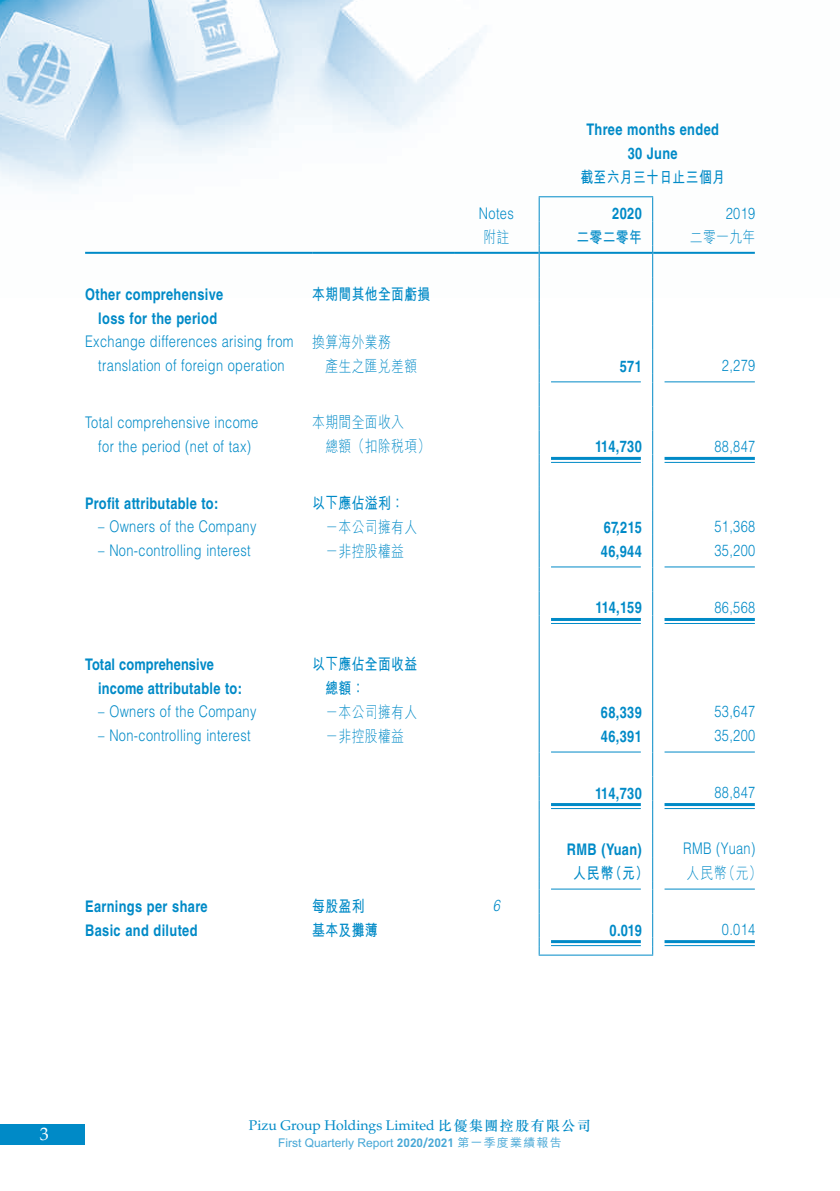
<style>
.page{position:relative;width:840px;height:1191px;background:#fff}
.page>*{position:absolute;margin:0;border:0;box-sizing:border-box;transform-origin:0 0}
.t1{font:18px "Palatino LT Std";color:#fff}
._50_Table_txt{font:300 16px "Helvetica LT Std";letter-spacing:.03em;color:#008ac7;scale:.8 1}
._50_Table_txt-2{font:700 16px "Helvetica LT Std";letter-spacing:.03em;color:#008ac7;scale:.8 1}
._50_Table_txt-3{font:300 16px "M Hei HK";letter-spacing:.03em;color:#008ac7;scale:.8 1}
._50_Table_txt-4{font:700 16px "M Hei HK";letter-spacing:.03em;color:#008ac7;scale:.8 1}
._50_Table_txt-5{font:700 16px "Helvetica LT Std";letter-spacing:.01em;color:#008ac7;scale:.8 1}
._50_Table_txt-6{font:italic 300 16px "Helvetica LT Std";color:#008ac7;scale:.8 1}
.t2{font:14px "Palatino LT Std";color:#008ac7}
.t3{font:500 12px "M Hei HK";color:#46a7d6}
.s1{font-family:"M Sung HK";font-weight:500}
.s2{font-family:"DIN Pro";font-weight:700}
</style>
<div class="page">
<img style="left:0;top:0;width:755px;height:298px">
<div style="left:0;top:1124px;width:85px;height:20px;background:#008ac7"></div>
<hr style="left:538px;top:196px;width:114px;height:1px;background:#008ac7">
<svg style="left:538px;top:197px;width:1px;height:757px"></svg>
<hr style="left:538px;top:954px;width:114px;height:1px;background:#008ac7">
<svg style="left:651px;top:197px;width:1px;height:101px"></svg>
<hr style="left:85px;top:252px;width:227px;height:2px;background:#008ac7">
<hr style="left:312px;top:252px;width:142px;height:2px;background:#008ac7">
<hr style="left:454px;top:252px;width:84px;height:2px;background:#008ac7">
<hr style="left:539px;top:252px;width:112px;height:2px;background:#008ac7">
<hr style="left:652px;top:252px;width:102px;height:2px;background:#008ac7">
<hr style="left:550px;top:381px;width:90px;height:1px;background:#008ac7">
<hr style="left:664px;top:381px;width:90px;height:1px;background:#008ac7">
<hr style="left:550px;top:457px;width:90px;height:3px;background:#008ac7">
<hr style="left:550px;top:462px;width:90px;height:1px;background:#008ac7">
<hr style="left:664px;top:457px;width:90px;height:3px;background:#008ac7">
<hr style="left:664px;top:462px;width:90px;height:1px;background:#008ac7">
<hr style="left:550px;top:566px;width:90px;height:1px;background:#008ac7">
<hr style="left:664px;top:566px;width:90px;height:1px;background:#008ac7">
<hr style="left:550px;top:618px;width:90px;height:3px;background:#008ac7">
<hr style="left:550px;top:623px;width:90px;height:1px;background:#008ac7">
<hr style="left:664px;top:618px;width:90px;height:3px;background:#008ac7">
<hr style="left:664px;top:623px;width:90px;height:1px;background:#008ac7">
<hr style="left:550px;top:751px;width:90px;height:1px;background:#008ac7">
<hr style="left:664px;top:751px;width:90px;height:1px;background:#008ac7">
<hr style="left:550px;top:803px;width:90px;height:3px;background:#008ac7">
<hr style="left:550px;top:808px;width:90px;height:1px;background:#008ac7">
<hr style="left:664px;top:803px;width:90px;height:3px;background:#008ac7">
<hr style="left:664px;top:808px;width:90px;height:1px;background:#008ac7">
<hr style="left:550px;top:888px;width:90px;height:1px;background:#008ac7">
<hr style="left:664px;top:888px;width:90px;height:1px;background:#008ac7">
<hr style="left:550px;top:940px;width:90px;height:3px;background:#008ac7">
<hr style="left:550px;top:945px;width:90px;height:1px;background:#008ac7">
<hr style="left:664px;top:940px;width:90px;height:3px;background:#008ac7">
<hr style="left:664px;top:945px;width:90px;height:1px;background:#008ac7">
<p class="_50_Table_txt-2" style="left:586px;top:120px;width:167px">Three months ended</p>
<p class="_50_Table_txt-2" style="left:627px;top:144px;width:64px">30 June</p>
<p class="_50_Table_txt-4" style="left:580px;top:166px;width:182px">截至六月三十日止三個月</p>
<p class="_50_Table_txt" style="left:478px;top:203px;width:45px">Notes</p>
<p class="_50_Table_txt-2" style="left:612px;top:204px;width:38px">2020</p>
<p class="_50_Table_txt" style="left:725px;top:203px;width:38px">2019</p>
<p class="_50_Table_txt-3" style="left:483px;top:226px;width:34px">附註</p>
<p class="_50_Table_txt-4" style="left:576px;top:226px;width:83px">二零二零年</p>
<p class="_50_Table_txt-3" style="left:689px;top:226px;width:83px">二零一九年</p>
<p class="_50_Table_txt-2" style="left:85px;top:284px;width:174px">Other comprehensive</p>
<p class="_50_Table_txt-2" style="left:98px;top:308px;width:150px">loss for the period</p>
<p class="_50_Table_txt-4" style="left:312px;top:282px;width:149px">本期間其他全面虧損</p>
<p class="_50_Table_txt" style="left:85px;top:331px;width:262px">Exchange differences arising from</p>
<p class="_50_Table_txt-3" style="left:312px;top:331px;width:100px">換算海外業務</p>
<p class="_50_Table_txt" style="left:98px;top:355px;width:234px">translation of foreign operation</p>
<p class="_50_Table_txt-3" style="left:325px;top:355px;width:116px">產生之匯兌差額</p>
<p class="_50_Table_txt-2" style="left:619px;top:356px;width:29px">571</p>
<p class="_50_Table_txt" style="left:721px;top:355px;width:43px">2,279</p>
<p class="_50_Table_txt" style="left:85px;top:412px;width:218px">Total comprehensive income</p>
<p class="_50_Table_txt-3" style="left:312px;top:411px;width:116px">本期間全面收入</p>
<p class="_50_Table_txt" style="left:98px;top:436px;width:192px">for the period (net of tax)</p>
<p class="_50_Table_txt-3" style="left:325px;top:435px;width:133px">總額（扣除稅項(</p>
<p class="_50_Table_txt-2" style="left:594px;top:437px;width:60px">114,730</p>
<p class="_50_Table_txt" style="left:714px;top:436px;width:53px">88,847</p>
<p class="_50_Table_txt-2" style="left:85px;top:493px;width:168px">Profit attributable to:</p>
<p class="_50_Table_txt-4" style="left:312px;top:491px;width:116px">以下應佔溢利：</p>
<p class="_50_Table_txt" style="left:98px;top:516px;width:199px">– Owners of the Company</p>
<p class="_50_Table_txt-3" style="left:325px;top:516px;width:116px">－本公司擁有人</p>
<p class="_50_Table_txt-2" style="left:603px;top:517px;width:49px">67,215</p>
<p class="_50_Table_txt" style="left:714px;top:516px;width:53px">51,368</p>
<p class="_50_Table_txt" style="left:98px;top:540px;width:192px">– Non-controlling interest</p>
<p class="_50_Table_txt-3" style="left:325px;top:540px;width:100px">－非控股權益</p>
<p class="_50_Table_txt-2" style="left:600px;top:541px;width:53px">46,944</p>
<p class="_50_Table_txt" style="left:714px;top:540px;width:53px">35,200</p>
<p class="_50_Table_txt-2" style="left:595px;top:598px;width:59px">114,159</p>
<p class="_50_Table_txt" style="left:714px;top:597px;width:53px">86,568</p>
<p class="_50_Table_txt-5" style="left:85px;top:654px;width:162px">Total comprehensive</p>
<p class="_50_Table_txt-4" style="left:312px;top:652px;width:133px">以下應佔全面收益</p>
<p class="_50_Table_txt-2" style="left:98px;top:678px;width:181px">income attributable to:</p>
<p class="_50_Table_txt-4" style="left:325px;top:676px;width:50px">總額：</p>
<p class="_50_Table_txt" style="left:98px;top:701px;width:199px">– Owners of the Company</p>
<p class="_50_Table_txt-3" style="left:325px;top:701px;width:116px">－本公司擁有人</p>
<p class="_50_Table_txt-2" style="left:600px;top:702px;width:53px">68,339</p>
<p class="_50_Table_txt" style="left:714px;top:701px;width:53px">53,647</p>
<p class="_50_Table_txt" style="left:98px;top:725px;width:192px">– Non-controlling interest</p>
<p class="_50_Table_txt-3" style="left:325px;top:725px;width:100px">－非控股權益</p>
<p class="_50_Table_txt-2" style="left:600px;top:726px;width:53px">46,391</p>
<p class="_50_Table_txt" style="left:714px;top:725px;width:53px">35,200</p>
<p class="_50_Table_txt-2" style="left:594px;top:783px;width:60px">114,730</p>
<p class="_50_Table_txt" style="left:714px;top:782px;width:53px">88,847</p>
<p class="_50_Table_txt-2" style="left:566px;top:839px;width:95px">RMB (Yuan)</p>
<p class="_50_Table_txt" style="left:682px;top:838px;width:92px">RMB (Yuan(</p>
<p class="_50_Table_txt-4" style="left:572px;top:861px;width:52px">人民幣</p>
<p class="_50_Table_txt-4" style="left:608px;top:861px;width:50px">（元）</p>
<p class="_50_Table_txt-3" style="left:722px;top:862px;width:50px">（元(</p>
<p class="_50_Table_txt-3" style="left:686px;top:862px;width:52px">人民幣</p>
<p class="_50_Table_txt-2" style="left:85px;top:896px;width:154px">Earnings per share</p>
<p class="_50_Table_txt-4" style="left:312px;top:894px;width:67px">每股盈利</p>
<p class="_50_Table_txt-6" style="left:492px;top:895px;width:10px">6</p>
<p class="_50_Table_txt-2" style="left:85px;top:920px;width:142px">Basic and diluted</p>
<p class="_50_Table_txt-4" style="left:312px;top:918px;width:83px">基本及攤薄</p>
<p class="_50_Table_txt-2" style="left:609px;top:920px;width:42px">0.019</p>
<p class="_50_Table_txt" style="left:721px;top:919px;width:43px">0.014</p>
<p class="t1" style="left:40px;top:1123px;width:10px">3</p>
<p class="t2" style="left:249px;top:1117px;width:343px">Pizu Group Holdings Limited <span class="s1">比優集團控股有限公司</span></p>
<p class="t3" style="left:278px;top:1134px;width:285px">First Quarterly Report <span class="s2">2020/2021</span> 第一季度業績報告</p>
</div>
